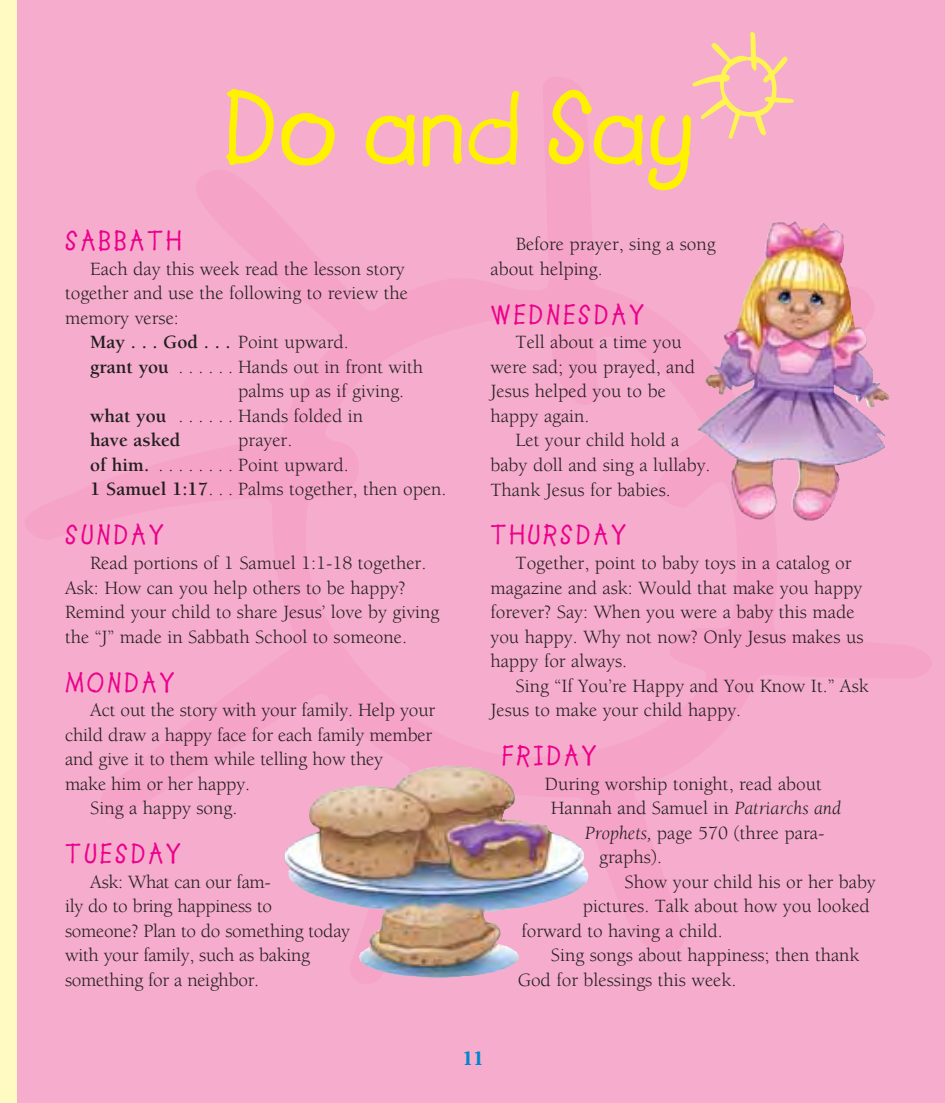
<style>
.page{position:relative;width:945px;height:1103px;background:#fff}
.page>*{position:absolute;margin:0;border:0;box-sizing:border-box;transform-origin:0 0}
.t1{font:105px "Lemonade ICG Bold";color:#fff200}
.t2{font:28px "Lemonade ICG Bold";letter-spacing:.1em;color:#ec008c}
.t3{font:19.25px/24.5px "Berkeley";color:#231f20}
.t4{font:700 19.25px "Berkeley";color:#231f20}
.t5{font:700 19.25px "Cheltenham";color:#0086cc}
.s1{font-weight:400}
.s2{font-weight:700}
.s3{font-weight:400;color:#f6adcd}
.s4{font-style:italic}
</style>
<div class="page">
<div style="left:16px;top:0;width:929px;height:1102px;background:#f6adcd"></div>
<svg style="left:284px;top:221px;width:606px;height:757px"></svg>
<svg style="left:692px;top:32px;width:102px;height:107px"></svg>
<img style="left:502px;top:783px;width:86px;height:111px">
<img style="left:799px;top:223px;width:90px;height:185px">
<h1 class="t1" style="left:223px;top:90px;width:474px">Do and Say</h1>
<h2 class="t2" style="left:65px;top:231px;width:118px">SABBATH</h2>
<p class="t3" style="left:90px;top:258px;width:316px">Each day this week read the lesson story</p>
<p class="t3" style="left:65px;top:283px;width:344px">together and use the following to review the</p>
<p class="t3" style="left:65px;top:307px;width:115px">memory verse:</p>
<p class="t4" style="left:90px;top:335px;width:260px">May . . . God . . . <span class="s1">Point upward.</span></p>
<p class="t3" style="left:90px;top:356px;width:334px"><span class="s2">grant you</span> . . . . . . Hands out in front with</p>
<p class="t3" style="left:238px;top:381px;width:168px">palms up as if giving.</p>
<p class="t3" style="left:90px;top:405px;width:275px"><span class="s2">what you</span> . . . . . . Hands folded in</p>
<p class="t4" style="left:90px;top:433px;width:204px">have asked <span class="s3">. . . . .</span> <span class="s1">prayer.</span></p>
<p class="t3" style="left:90px;top:454px;width:260px"><span class="s2">of him.</span> . . . . . . . . Point upward.</p>
<p class="t3" style="left:90px;top:479px;width:358px"><span class="s2">1 Samuel 1:17</span>. . . Palms together, then open.</p>
<h2 class="t2" style="left:65px;top:525px;width:101px">SUNDAY</h2>
<p class="t3" style="left:65px;top:552px;width:376px;text-indent:25px">Read portions of 1 Samuel 1:1-18 together.<br>Ask: How can you help others to be happy?<br>Remind your child to share Jesus’ love by giving the “J” made in Sabbath School to someone.</p>
<h2 class="t2" style="left:65px;top:672px;width:111px">MONDAY</h2>
<p class="t3" style="left:90px;top:699px;width:347px">Act out the story with your family. Help your</p>
<p class="t3" style="left:65px;top:724px;width:369px">child draw a happy face for each family member</p>
<p class="t3" style="left:65px;top:748px;width:320px">and give it to them while telling how they</p>
<p class="t3" style="left:65px;top:773px;width:187px">make him or her happy.</p>
<p class="t3" style="left:90px;top:797px;width:149px">Sing a happy song.</p>
<h2 class="t2" style="left:65px;top:843px;width:118px">TUESDAY</h2>
<p class="t3" style="left:65px;top:871px;width:287px;text-indent:25px">Ask: What can our fam-<br>ily do to bring happiness to someone? Plan to do something today with your family, such as baking something for a neighbor.</p>
<p class="t3" style="left:491px;top:234px;width:227px;text-indent:25px">Before prayer, sing a song about helping.</p>
<h2 class="t2" style="left:490px;top:304px;width:156px">WEDNESDAY</h2>
<p class="t3" style="left:490px;top:332px;width:206px;text-indent:25px">Tell about a time you were sad; you prayed, and<br>Jesus helped you to be happy again.</p>
<p class="t3" style="left:490px;top:430px;width:222px;text-indent:25px">Let your child hold a baby doll and sing a lullaby.<br>Thank Jesus for babies.</p>
<h2 class="t2" style="left:490px;top:525px;width:138px">THURSDAY</h2>
<p class="t3" style="left:490px;top:552px;width:375px;text-indent:25px">Together, point to baby toys in a catalog or magazine and ask: Would that make you happy forever? Say: When you were a baby this made you happy. Why not now? Only Jesus makes us happy for always.</p>
<p class="t3" style="left:490px;top:675px;width:380px;text-indent:25px">Sing “If You’re Happy and You Know It.” Ask<br>Jesus to make your child happy.</p>
<h2 class="t2" style="left:502px;top:745px;width:96px">FRIDAY</h2>
<p class="t3" style="left:545px;top:773px;width:279px">During worship tonight, read about</p>
<p class="t3" style="left:551px;top:797px;width:292px">Hannah and Samuel in <span class="s4">Patriarchs and</span></p>
<p class="t3" style="left:585px;top:822px;width:241px"><span class="s4">Prophets,</span> page 570 (three para-</p>
<p class="t3" style="left:599px;top:846px;width:65px">graphs).</p>
<p class="t3" style="left:625px;top:871px;width:253px">Show your child his or her baby</p>
<p class="t3" style="left:583px;top:895px;width:289px">pictures. Talk about how you looked</p>
<p class="t3" style="left:521px;top:920px;width:203px">forward to having a child.</p>
<p class="t3" style="left:551px;top:944px;width:310px">Sing songs about happiness; then thank</p>
<p class="t3" style="left:518px;top:969px;width:220px">God for blessings this week.</p>
<p class="t5" style="left:462px;top:1051px;width:23px">11</p>
</div>
